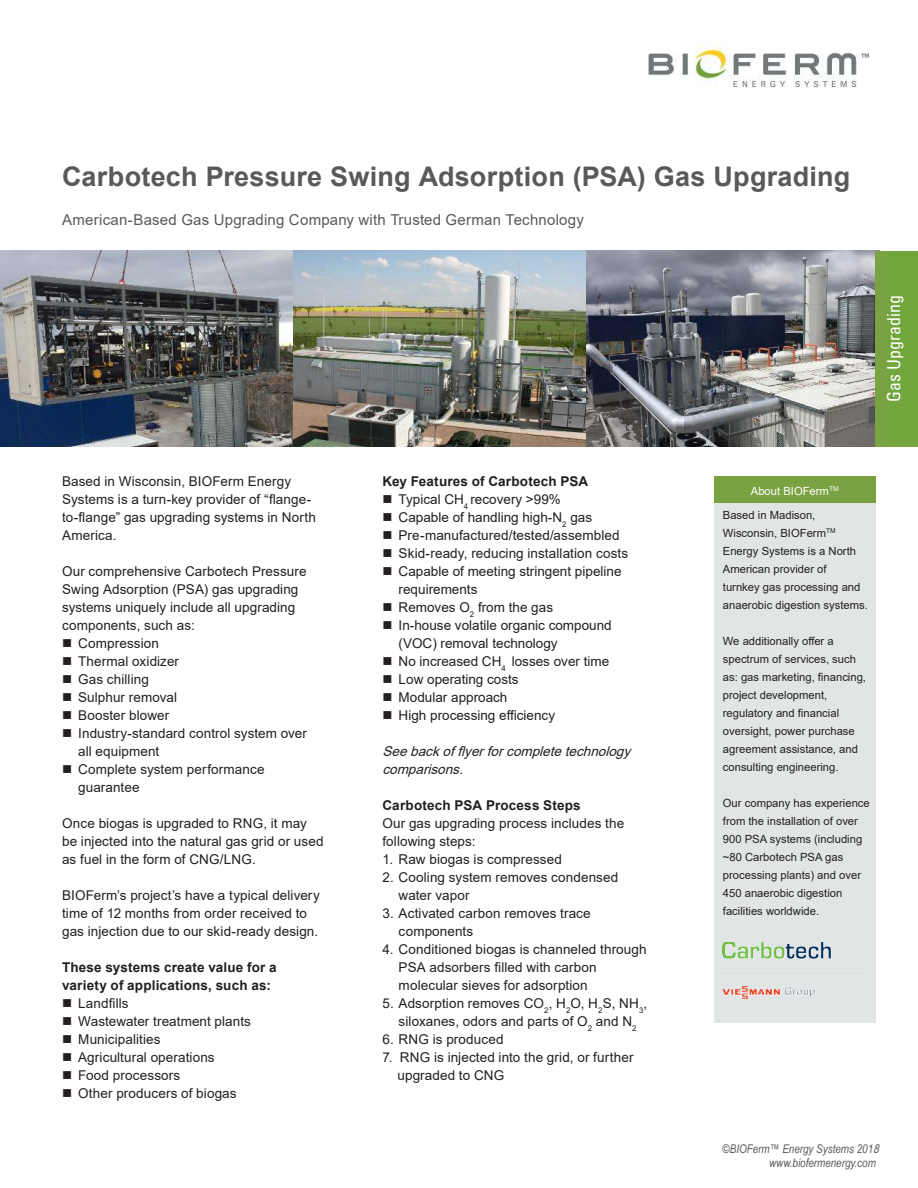
<style>
.page{position:relative;width:918px;height:1188px;background:#fff}
.page>*{position:absolute;margin:0;border:0;box-sizing:border-box;transform-origin:0 0}
.t1{font:700 27px "Arial";letter-spacing:.01em;color:#58595b}
.t2{font:condensed 18px "Univers Com 57";color:#fff}
.t3{font:15px "Arial";letter-spacing:.015em;color:#58595b}
.t4{font:13.5px/18px "Arial";letter-spacing:.005em;color:#231f20}
.t5{font:700 13.5px/18px "Arial";letter-spacing:.015em;color:#231f20}
.t6{font:italic 13.5px/18px "Arial";color:#231f20}
.t7{font:italic 12px/14.4px "Arial Narrow";color:#58595b}
.t8{font:11.25px/18px "Arial";color:#231f20}
.t9{font:11.25px "Arial";color:#fff}
.s1{font-weight:700}
.s2{font-style:inherit}
</style>
<div class="page">
<img style="left:0;top:251px;width:876px;height:195px">
<div style="left:876px;top:251px;width:42px;height:195px;background:#79a342"></div>
<div style="left:887px;top:251px;width:31px;height:194px;background:#72a53c"></div>
<img style="left:648px;top:45px;width:221px;height:43px">
<div style="left:714px;top:503px;width:161px;height:519px;background:#e2e5e6"></div>
<div style="left:714px;top:476px;width:161px;height:27px;background:#79a342"></div>
<img style="left:723px;top:942px;width:139px;height:56px">
<h1 class="t1" style="left:62px;top:166px;width:790px">Carbotech Pressure Swing Adsorption (PSA) Gas Upgrading</h1>
<p class="t3" style="left:62px;top:214px;width:523px">American-Based Gas Upgrading Company with Trusted German Technology</p>
<h2 class="t2" style="left:887px;top:402px;width:108px;rotate:-90deg">Gas Upgrading</h2>
<p class="t4" style="left:62px;top:474px;width:255px">Based in Wisconsin, BIOFerm Energy<br>Systems is a turn-key provider of “lange&shy;to-lange” gas upgrading systems in North<br>America.</p>
<p class="t4" style="left:62px;top:564px;width:246px">Our comprehensive Carbotech Pressure</p>
<p class="t4" style="left:62px;top:582px;width:238px">Swing Adsorption (PSA) gas upgrading</p>
<p class="t4" style="left:62px;top:600px;width:235px">systems uniquely include all upgrading</p>
<p class="t4" style="left:62px;top:618px;width:134px">components, such as:</p>
<p class="t4" style="left:78px;top:636px;width:82px">Compression</p>
<p class="t4" style="left:78px;top:654px;width:102px">Thermal oxidizer</p>
<p class="t4" style="left:78px;top:672px;width:72px">Gas chilling</p>
<p class="t4" style="left:78px;top:690px;width:100px">Sulphur removal</p>
<p class="t4" style="left:78px;top:708px;width:92px">Booster blower</p>
<p class="t4" style="left:78px;top:726px;width:230px">Industry-standard control system over</p>
<p class="t4" style="left:78px;top:744px;width:83px">all equipment</p>
<p class="t4" style="left:78px;top:762px;width:188px">Complete system performance</p>
<p class="t4" style="left:78px;top:780px;width:63px">guarantee</p>
<p class="t4" style="left:62px;top:816px;width:263px">Once biogas is upgraded to RNG, it may be injected into the natural gas grid or used as fuel in the form of CNG/LNG.</p>
<p class="t4" style="left:62px;top:888px;width:259px">BIOFerm’s project’s have a typical delivery time of 12 months from order received to gas injection due to our skid-ready design.</p>
<p class="t5" style="left:62px;top:960px;width:216px">These systems create value for a variety of applications, such as:</p>
<p class="t4" style="left:78px;top:994px;width:174px">Landills<br>Wastewater treatment plants<br>Municipalities<br>Agricultural operations<br>Food processors<br>Other producers of biogas</p>
<p class="t4" style="left:399px;top:474px;width:231px;text-indent:-16px"><span class="s1">Key Features of Carbotech PSA<br></span>Typical CH<sub>4</sub> recovery &gt;99%<br>Capable of handling high-N<sub>2</sub> gas<br>Pre-manufactured/tested/assembled<br>Skid-ready, reducing installation costs<br>Capable of meeting stringent pipeline requirements<br>Removes O<sub>2</sub> from the gas<br>In-house volatile organic compound (VOC) removal technology<br>No increased CH<sub>4</sub> losses over time<br>Low operating costs<br>Modular approach<br>High processing eiciency</p>
<p class="t6" style="left:382px;top:742px;width:254px">Seebackoflyerforcompletetechnology comparisons.</p>
<p class="t5" style="left:382px;top:798px;width:200px">Carbotech PSA Process Steps</p>
<p class="t4" style="left:382px;top:816px;width:243px">Our gas upgrading process includes the following steps:</p>
<p class="t4" style="left:382px;top:852px;width:181px">1. Raw biogas is compressed</p>
<p class="t4" style="left:399px;top:870px;width:221px;text-indent:-16px">2. Cooling system removes condensed water vapor</p>
<p class="t4" style="left:399px;top:906px;width:194px;text-indent:-16px">3. Activated carbon removes trace components</p>
<p class="t4" style="left:399px;top:942px;width:249px;text-indent:-16px">4. Conditioned biogas is channeled through<br>PSA adsorbers illed with carbon molecular sieves for adsorption</p>
<p class="t4" style="left:382px;top:996px;width:266px;text-align:center">5. Adsorption removes CO<sub>2</sub>, H<sub>2</sub>O, H<sub>2</sub>S, NH<sub>3</sub>, siloxanes, odors and parts of O<sub>2</sub> and N<sub>2</sub></p>
<p class="t4" style="left:382px;top:1032px;width:123px">6. RNG is produced</p>
<p class="t4" style="left:398px;top:1050px;width:238px;text-indent:-15px">7. RNG is injected into the grid, or further upgraded to CNG</p>
<p class="t9" style="left:751px;top:487px;width:89px">About BIOFerm<sup>TM</sup></p>
<p class="t8" style="left:723px;top:507px;width:147px">Based in Madison,<br>Wisconsin, BIOFerm<sup>TM<br></sup>Energy Systems is a North<br>American provider of<br>turnkey gas processing and anaerobic digestion systems.</p>
<p class="t8" style="left:723px;top:632px;width:145px">We additionally ofer a spectrum of services, such as: gas marketing, inancing, project development, regulatory and inancial oversight, power purchase agreement assistance, and consulting engineering.</p>
<p class="t8" style="left:723px;top:795px;width:148px">Our company has experience from the installation of over<br>900 PSA systems (including ~80 Carbotech PSA gas processing plants) and over<br>450 anaerobic digestion facilities worldwide.</p>
<p class="t7" style="left:769px;top:1142px;width:115px;text-indent:-47px">©BIOFerm™ Energy Systems 201<span class="s2">8 </span>www.biofermenergy.com</p>
</div>
